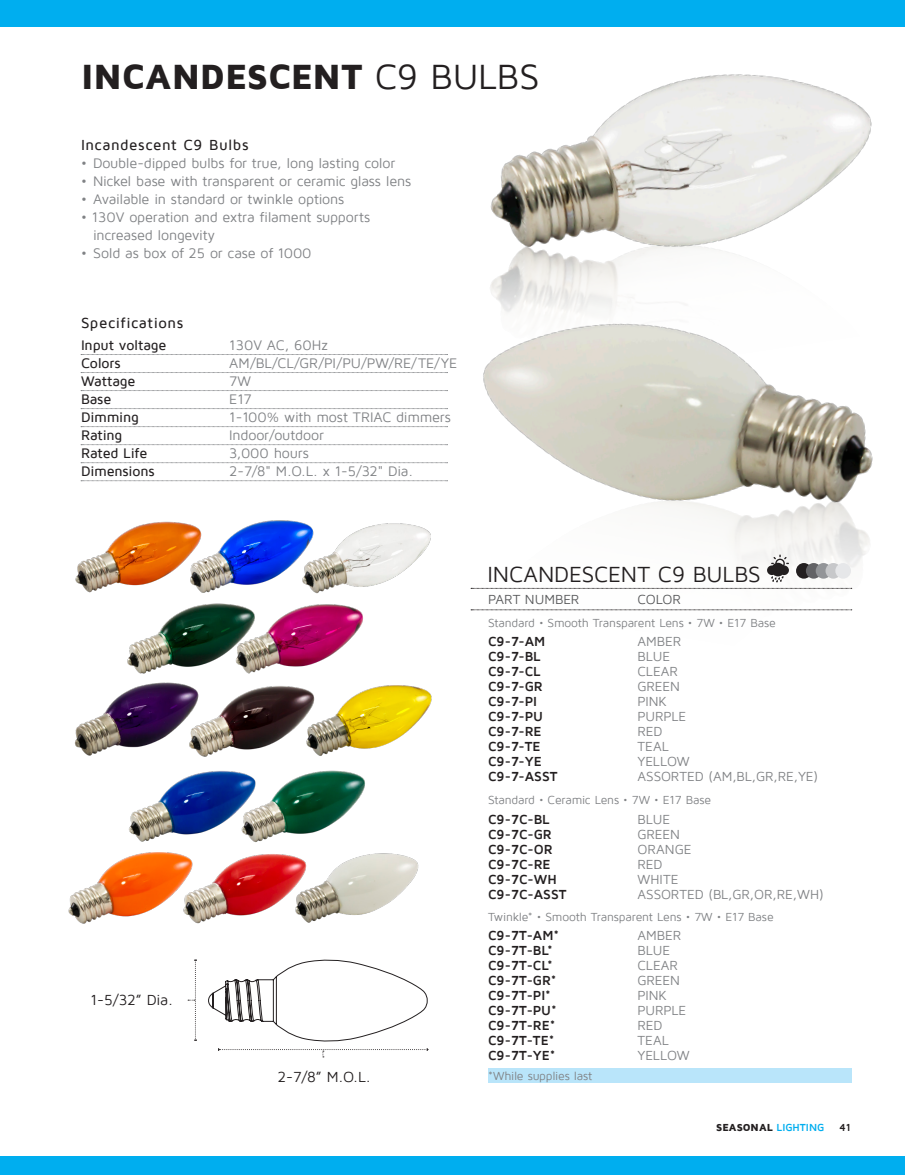
<style>
.page{position:relative;width:905px;height:1175px;background:#fff}
.page>*{position:absolute;margin:0;border:0;box-sizing:border-box;transform-origin:0 0}
.t1{font:900 36px "Maven Pro";letter-spacing:-.005em;color:#231f20}
.t2{font:22.5px "Maven Pro";letter-spacing:-.005em;color:#231f20}
.t3{font:500 15px "Maven Pro";letter-spacing:.035em;color:#231f20}
.t4{font:15px "Maven Pro";color:#231f20}
.t5{font:14.25px "Maven Pro";letter-spacing:-.015em;color:#808285}
.t6{font:500 14.25px "Maven Pro";letter-spacing:-.015em;color:#231f20}
.t7{font:700 13.5px "Maven Pro";color:#231f20}
.t8{font:13.5px "Maven Pro";letter-spacing:-.005em;color:#808285}
.t9{font:13.5px "Maven Pro";letter-spacing:-.005em;color:#57585a}
.t10{font:12px "Maven Pro";letter-spacing:-.015em;color:#808285}
.t11{font:900 10.5px "Maven Pro";letter-spacing:.005em;color:#231f20}
.t12{font:700 10.5px "Maven Pro";color:#231f20}
.s1{font-weight:400}
.s2{font-family:"Maven Pro Light 300"}
.s3{font-weight:700;color:#00aeef}
</style>
<div class="page">
<div style="left:0;top:1156px;width:904px;height:18px;background:#00aeef"></div>
<div style="left:0;top:0;width:904px;height:27px;background:#00aeef"></div>
<img style="left:68px;top:852px;width:112px;height:72px">
<img style="left:180px;top:854px;width:105px;height:70px">
<img style="left:285px;top:853px;width:134px;height:70px">
<img style="left:128px;top:771px;width:110px;height:71px">
<img style="left:238px;top:770px;width:127px;height:73px">
<img style="left:201px;top:686px;width:105px;height:71px">
<img style="left:204px;top:520px;width:89px;height:73px">
<img style="left:293px;top:521px;width:112px;height:73px">
<img style="left:127px;top:603px;width:99px;height:71px">
<img style="left:226px;top:604px;width:137px;height:70px">
<img style="left:75px;top:521px;width:129px;height:72px">
<img style="left:75px;top:682px;width:126px;height:74px">
<img style="left:306px;top:685px;width:99px;height:71px">
<svg style="left:81px;top:354px;width:333px;height:1px"></svg>
<svg style="left:81px;top:372px;width:333px;height:1px"></svg>
<svg style="left:81px;top:390px;width:324px;height:1px"></svg>
<svg style="left:81px;top:408px;width:324px;height:1px"></svg>
<svg style="left:81px;top:426px;width:324px;height:1px"></svg>
<svg style="left:81px;top:444px;width:324px;height:1px"></svg>
<svg style="left:81px;top:462px;width:324px;height:1px"></svg>
<svg style="left:81px;top:480px;width:324px;height:1px"></svg>
<img style="left:490px;top:74px;width:382px;height:195px">
<img style="left:405px;top:390px;width:449px;height:343px">
<img style="left:414px;top:269px;width:459px;height:298px">
<div style="left:796px;top:563px;width:15px;height:15px;background:#231f20;border-radius:50%"></div>
<div style="left:805px;top:563px;width:16px;height:15px;background:#636366;border-radius:50%"></div>
<div style="left:815px;top:563px;width:16px;height:15px;background:#939598;border-radius:50%"></div>
<div style="left:825px;top:563px;width:16px;height:15px;background:#c7c8ca;border-radius:50%"></div>
<div style="left:835px;top:563px;width:16px;height:15px;background:#e6e7e9;border-radius:50%"></div>
<svg style="left:471px;top:609px;width:380px;height:1px"></svg>
<svg style="left:471px;top:588px;width:380px;height:1px"></svg>
<svg style="left:767px;top:554px;width:22px;height:28px"></svg>
<div style="left:488px;top:1068px;width:363px;height:15px;background:#b9e5fa"></div>
<svg style="left:188px;top:959px;width:9px;height:81px"></svg>
<svg style="left:208px;top:959px;width:220px;height:98px"></svg>
<p class="t1" style="left:81px;top:57px;width:460px">INCANDESCENT <span class="s1">C9 BULBS</span></p>
<p class="t3" style="left:81px;top:136px;width:169px">Incandescent C9 Bulbs</p>
<p class="t5" style="left:81px;top:155px;width:316px">• Double-dipped bulbs for true, long lasting color</p>
<p class="t5" style="left:81px;top:173px;width:332px">• Nickel base with transparent or ceramic glass lens</p>
<p class="t5" style="left:81px;top:191px;width:265px">• Available in standard or twinkle options</p>
<p class="t5" style="left:81px;top:209px;width:291px">• 130V operation and extra filament supports</p>
<p class="t5" style="left:93px;top:227px;width:123px">increased longevity</p>
<p class="t5" style="left:81px;top:245px;width:232px">• Sold as box of 25 or case of 1000</p>
<p class="t3" style="left:81px;top:315px;width:104px">Specifications</p>
<p class="t6" style="left:81px;top:337px;width:87px">Input voltage</p>
<p class="t6" style="left:81px;top:355px;width:41px">Colors</p>
<p class="t6" style="left:81px;top:373px;width:56px">Wattage</p>
<p class="t6" style="left:81px;top:391px;width:32px">Base</p>
<p class="t6" style="left:81px;top:409px;width:59px">Dimming</p>
<p class="t6" style="left:81px;top:427px;width:43px">Rating</p>
<p class="t6" style="left:81px;top:445px;width:68px">Rated Life</p>
<p class="t6" style="left:81px;top:463px;width:75px">Dimensions</p>
<p class="t4" style="left:90px;top:991px;width:84px">1-5/32” Dia.</p>
<p class="t5" style="left:229px;top:337px;width:100px">130V AC, 60Hz</p>
<p class="t5" style="left:229px;top:355px;width:229px">AM/BL/CL/GR/PI/PU/PW/RE/TE/YE</p>
<p class="t5" style="left:229px;top:373px;width:23px">7W</p>
<p class="t5" style="left:229px;top:391px;width:24px">E17</p>
<p class="t5" style="left:229px;top:409px;width:223px">1-100% with most TRIAC dimmers</p>
<p class="t5" style="left:229px;top:427px;width:96px">Indoor/outdoor</p>
<p class="t5" style="left:229px;top:445px;width:81px">3,000 hours</p>
<p class="t5" style="left:229px;top:463px;width:185px">2-7/8" M.O.L. x 1-5/32" Dia.</p>
<p class="t2" style="left:487px;top:563px;width:275px">INCANDESCENT C9 BULBS</p>
<p class="t9" style="left:488px;top:592px;width:93px">PART NUMBER</p>
<p class="t9" style="left:637px;top:592px;width:45px">COLOR</p>
<p class="t10" style="left:488px;top:616px;width:289px">Standard <span class="s2">•</span> Smooth Transparent Lens <span class="s2">•</span> 7W <span class="s2">•</span> E17 Base</p>
<p class="t7" style="left:488px;top:634px;width:59px">C9-7-AM</p>
<p class="t7" style="left:488px;top:649px;width:54px">C9-7-BL</p>
<p class="t7" style="left:488px;top:664px;width:54px">C9-7-CL</p>
<p class="t7" style="left:488px;top:679px;width:56px">C9-7-GR</p>
<p class="t7" style="left:488px;top:694px;width:50px">C9-7-PI</p>
<p class="t7" style="left:488px;top:709px;width:56px">C9-7-PU</p>
<p class="t7" style="left:488px;top:724px;width:55px">C9-7-RE</p>
<p class="t7" style="left:488px;top:739px;width:54px">C9-7-TE</p>
<p class="t7" style="left:488px;top:754px;width:55px">C9-7-YE</p>
<p class="t7" style="left:488px;top:769px;width:71px">C9-7-ASST</p>
<p class="t8" style="left:637px;top:634px;width:45px">AMBER</p>
<p class="t8" style="left:637px;top:649px;width:34px">BLUE</p>
<p class="t8" style="left:637px;top:664px;width:42px">CLEAR</p>
<p class="t8" style="left:637px;top:679px;width:44px">GREEN</p>
<p class="t8" style="left:637px;top:694px;width:31px">PINK</p>
<p class="t8" style="left:637px;top:709px;width:50px">PURPLE</p>
<p class="t8" style="left:637px;top:724px;width:26px">RED</p>
<p class="t8" style="left:637px;top:739px;width:33px">TEAL</p>
<p class="t8" style="left:637px;top:754px;width:54px">YELLOW</p>
<p class="t8" style="left:637px;top:769px;width:182px">ASSORTED (AM,BL,GR,RE,YE)</p>
<p class="t10" style="left:488px;top:794px;width:224px">Standard <span class="s2">•</span> Ceramic Lens <span class="s2">•</span> 7W <span class="s2">•</span> E17 Base</p>
<p class="t7" style="left:488px;top:812px;width:63px">C9-7C-BL</p>
<p class="t7" style="left:488px;top:827px;width:65px">C9-7C-GR</p>
<p class="t7" style="left:488px;top:842px;width:66px">C9-7C-OR</p>
<p class="t7" style="left:488px;top:857px;width:64px">C9-7C-RE</p>
<p class="t7" style="left:488px;top:872px;width:70px">C9-7C-WH</p>
<p class="t7" style="left:488px;top:887px;width:80px">C9-7C-ASST</p>
<p class="t8" style="left:637px;top:812px;width:34px">BLUE</p>
<p class="t8" style="left:637px;top:827px;width:44px">GREEN</p>
<p class="t8" style="left:637px;top:842px;width:56px">ORANGE</p>
<p class="t8" style="left:637px;top:857px;width:26px">RED</p>
<p class="t8" style="left:637px;top:872px;width:43px">WHITE</p>
<p class="t8" style="left:637px;top:887px;width:188px">ASSORTED (BL,GR,OR,RE,WH)</p>
<p class="t10" style="left:488px;top:910px;width:287px">Twinkle* <span class="s2">•</span> Smooth Transparent Lens <span class="s2">•</span> 7W <span class="s2">•</span> E17 Base</p>
<p class="t7" style="left:488px;top:928px;width:72px">C9-7T-AM*</p>
<p class="t7" style="left:488px;top:943px;width:66px">C9-7T-BL*</p>
<p class="t7" style="left:488px;top:958px;width:66px">C9-7T-CL*</p>
<p class="t7" style="left:488px;top:973px;width:70px">C9-7T-GR*</p>
<p class="t7" style="left:488px;top:988px;width:64px">C9-7T-PI*</p>
<p class="t7" style="left:488px;top:1003px;width:70px">C9-7T-PU*</p>
<p class="t7" style="left:488px;top:1018px;width:69px">C9-7T-RE*</p>
<p class="t7" style="left:488px;top:1033px;width:68px">C9-7T-TE*</p>
<p class="t7" style="left:488px;top:1048px;width:69px">C9-7T-YE*</p>
<p class="t8" style="left:637px;top:928px;width:45px">AMBER</p>
<p class="t8" style="left:637px;top:943px;width:34px">BLUE</p>
<p class="t8" style="left:637px;top:958px;width:42px">CLEAR</p>
<p class="t8" style="left:637px;top:973px;width:44px">GREEN</p>
<p class="t8" style="left:637px;top:988px;width:31px">PINK</p>
<p class="t8" style="left:637px;top:1003px;width:50px">PURPLE</p>
<p class="t8" style="left:637px;top:1018px;width:26px">RED</p>
<p class="t8" style="left:637px;top:1033px;width:33px">TEAL</p>
<p class="t8" style="left:637px;top:1048px;width:54px">YELLOW</p>
<p class="t4" style="left:277px;top:1069px;width:95px">2-7/8” M.O.L.</p>
<p class="t10" style="left:488px;top:1070px;width:106px">*While supplies last</p>
<p class="t11" style="left:716px;top:1121px;width:110px">SEASONAL <span class="s3">LIGHTING</span></p>
<p class="t12" style="left:839px;top:1122px;width:13px">41</p>
</div>
